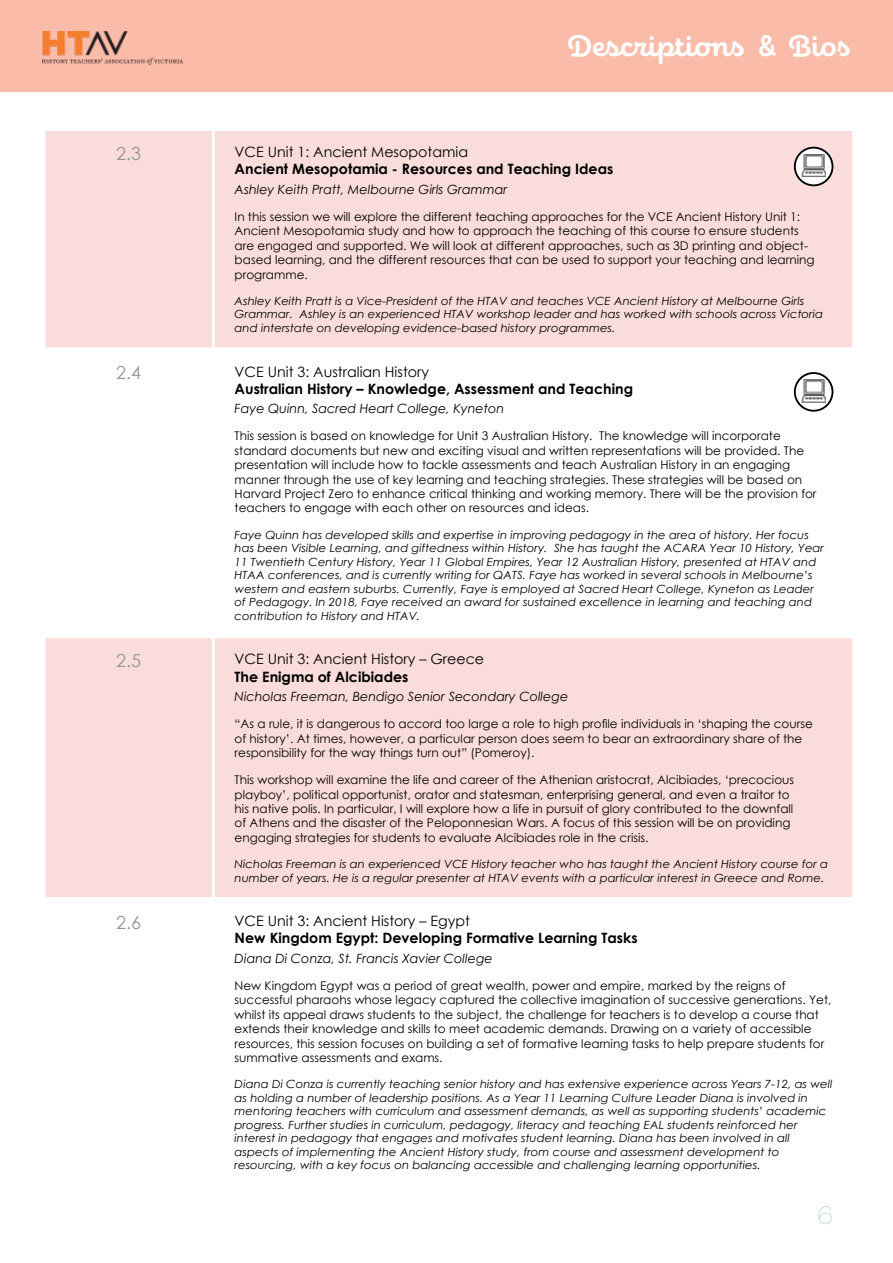
<style>
.page{position:relative;width:893px;height:1263px;background:#fff}
.page>*{position:absolute;margin:0;border:0;box-sizing:border-box;transform-origin:0 0}
.t1{font:700 30px "Eldwin Script";color:#fff}
.t2{font:25.5px "Beloved Sans";color:#b4ddc7}
.t3{font:18px "Century Gothic";color:#939598}
.t4{font:700 14.25px "Century Gothic";color:#000}
.t5{font:14.25px "Century Gothic";color:#000}
.t6{font:italic 12.75px "Century Gothic";color:#000}
.t7{font:12px/14.4px "Century Gothic";color:#000}
.t8{font:italic 11.25px/13.5px "Century Gothic";color:#000;scale:1.04 1}
</style>
<div class="page">
<div style="left:0;top:0;width:893px;height:92px;background:#fbbba9"></div>
<img style="left:43px;top:32px;width:140px;height:33px">
<div style="left:46px;top:131px;width:806px;height:216px;background:#fadddb"></div>
<svg style="left:46px;top:372px;width:806px;height:525px"></svg>
<hr style="left:212px;top:131px;width:3px;height:216px;background:#fff">
<hr style="left:212px;top:350px;width:3px;height:285px;background:#fff">
<hr style="left:43px;top:635px;width:170px;height:3px;background:#fff">
<hr style="left:213px;top:635px;width:642px;height:3px;background:#fff">
<hr style="left:212px;top:638px;width:3px;height:259px;background:#fff">
<svg style="left:795px;top:148px;width:37px;height:37px"></svg>
<div style="left:794px;top:147px;width:39px;height:39px;border:2px solid #000;border-radius:50%"></div>
<img style="left:802px;top:154px;width:23px;height:23px">
<svg style="left:795px;top:373px;width:37px;height:38px"></svg>
<div style="left:794px;top:372px;width:39px;height:40px;border:2px solid #000;border-radius:50%"></div>
<img style="left:802px;top:379px;width:23px;height:23px">
<h1 class="t1" style="left:568px;top:29px;width:284px">Descriptions &amp; Bios</h1>
<h3 class="t3" style="left:116px;top:141px;width:26px">2.3</h3>
<p class="t5" style="left:235px;top:142px;width:235px">VCE Unit 1: Ancient Mesopotamia</p>
<p class="t4" style="left:235px;top:158px;width:380px">Ancient Mesopotamia - Resources and Teaching Ideas</p>
<p class="t6" style="left:235px;top:180px;width:274px">Ashley Keith Pratt, Melbourne Girls Grammar</p>
<p class="t7" style="left:235px;top:209px;width:581px">In this session we will explore the different teaching approaches for the VCE Ancient History Unit 1:<br>Ancient Mesopotamia study and how to approach the teaching of this course to ensure students are engaged and supported. We will look at different approaches, such as 3D printing and object&shy;based learning, and the different resources that can be used to support your teaching and learning programme.</p>
<p class="t8" style="left:235px;top:294px;width:567px">Ashley Keith Pratt is a Vice-President of the HTAV and teaches VCE Ancient History at Melbourne Girls<br>Grammar. Ashley is an experienced HTAV workshop leader and has worked with schools across Victoria and interstate on developing evidence-based history programmes.</p>
<h3 class="t3" style="left:116px;top:360px;width:26px">2.4</h3>
<p class="t5" style="left:235px;top:361px;width:196px">VCE Unit 3: Australian History</p>
<p class="t4" style="left:235px;top:378px;width:400px">Australian History – Knowledge, Assessment and Teaching</p>
<p class="t6" style="left:235px;top:400px;width:271px">Faye Quinn, Sacred Heart College, Kyneton</p>
<p class="t7" style="left:235px;top:429px;width:583px">This session is based on knowledge for Unit 3 Australian History. The knowledge will incorporate standard documents but new and exciting visual and written representations will be provided. The presentation will include how to tackle assessments and teach Australian History in an engaging manner through the use of key learning and teaching strategies. These strategies will be based on Harvard Project Zero to enhance critical thinking and working memory. There will be the provision for teachers to engage with each other on resources and ideas.</p>
<p class="t8" style="left:235px;top:528px;width:568px">Faye Quinn has developed skills and expertise in improving pedagogy in the area of history. Her focus has been Visible Learning, and giftedness within History. She has taught the ACARA Year 10 History, Year 11 Twentieth Century History, Year 11 Global Empires, Year 12 Australian History, presented at HTAV and HTAA conferences, and is currently writing for QATS. Faye has worked in several schools in Melbourne’s western and eastern suburbs. Currently, Faye is employed at Sacred Heart College, Kyneton as Leader of Pedagogy. In 2018, Faye received an award for sustained excellence in learning and teaching and contribution to History and HTAV.</p>
<h3 class="t3" style="left:116px;top:648px;width:26px">2.5</h3>
<p class="t5" style="left:235px;top:649px;width:251px">VCE Unit 3: Ancient History – Greece</p>
<p class="t4" style="left:235px;top:665px;width:175px">The Enigma of Alcibiades</p>
<p class="t6" style="left:235px;top:687px;width:335px">Nicholas Freeman, Bendigo Senior Secondary College</p>
<p class="t7" style="left:235px;top:716px;width:580px">“As a rule, it is dangerous to accord too large a role to high profile individuals in ‘shaping the course of history’. At times, however, a particular person does seem to bear an extraordinary share of the responsibility for the way things turn out” (Pomeroy).</p>
<p class="t7" style="left:235px;top:772px;width:561px">This workshop will examine the life and career of the Athenian aristocrat, Alcibiades, ‘precocious playboy’, political opportunist, orator and statesman, enterprising general, and even a traitor to his native polis. In particular, I will explore how a life in pursuit of glory contributed to the downfall of Athens and the disaster of the Peloponnesian Wars. A focus of this session will be on providing engaging strategies for students to evaluate Alcibiades role in the crisis.</p>
<p class="t8" style="left:235px;top:857px;width:572px">Nicholas Freeman is an experienced VCE History teacher who has taught the Ancient History course for a number of years. He is a regular presenter at HTAV events with a particular interest in Greece and Rome.</p>
<h3 class="t3" style="left:116px;top:910px;width:26px">2.6</h3>
<p class="t5" style="left:235px;top:911px;width:237px">VCE Unit 3: Ancient History – Egypt</p>
<p class="t4" style="left:235px;top:927px;width:404px">New Kingdom Egypt: Developing Formative Learning Tasks</p>
<p class="t6" style="left:235px;top:949px;width:260px">Diana Di Conza, St. Francis Xavier College</p>
<p class="t7" style="left:235px;top:978px;width:598px">New Kingdom Egypt was a period of great wealth, power and empire, marked by the reigns of successful pharaohs whose legacy captured the collective imagination of successive generations. Yet, whilst its appeal draws students to the subject, the challenge for teachers is to develop a course that extends their knowledge and skills to meet academic demands. Drawing on a variety of accessible resources, this session focuses on building a set of formative learning tasks to help prepare students for summative assessments and exams.</p>
<p class="t8" style="left:235px;top:1077px;width:576px">Diana Di Conza is currently teaching senior history and has extensive experience across Years 7-12, as well as holding a number of leadership positions. As a Year 11 Learning Culture Leader Diana is involved in mentoring teachers with curriculum and assessment demands, as well as supporting students’ academic progress. Further studies in curriculum, pedagogy, literacy and teaching EAL students reinforced her interest in pedagogy that engages and motivates student learning. Diana has been involved in all aspects of implementing the Ancient History study, from course and assessment development to resourcing, with a key focus on balancing accessible and challenging learning opportunities.</p>
<h2 class="t2" style="left:817px;top:1200px;width:18px">6</h2>
</div>
